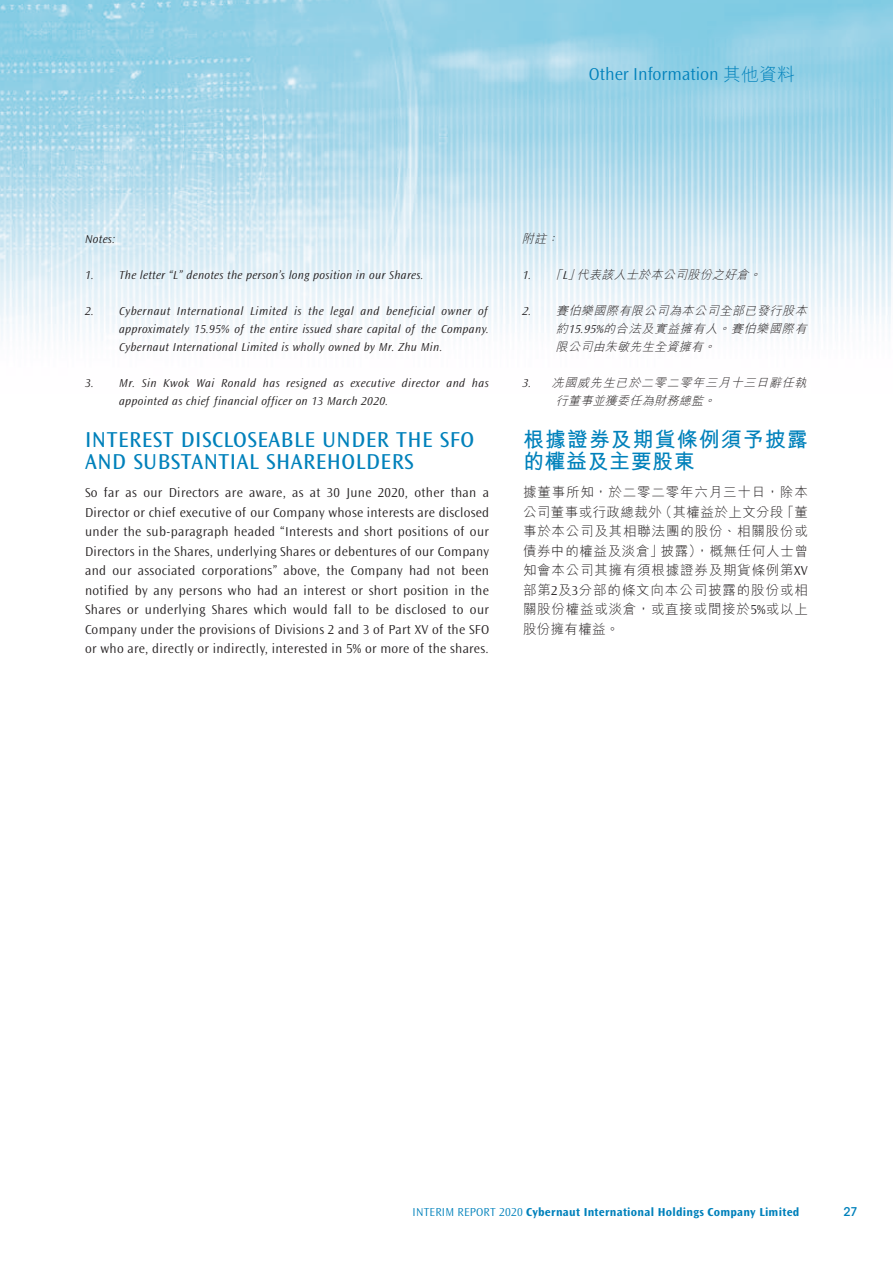
<style>
.page{position:relative;width:893px;height:1263px;background:#fff}
.page>*{position:absolute;margin:0;border:0;box-sizing:border-box;transform-origin:0 0}
.t1{font:22.5px/22.5px "Ocean Sans Std";letter-spacing:.025em;color:#0081bb}
.t2{font:700 21px/22.5px "M Hei HK";letter-spacing:.045em;color:#0081bb}
.t3{font:300 18px "Ocean Sans Std";color:#0081bb}
.t4{font:300 13.5px/19.5px "Ocean Sans Std";letter-spacing:.02em;color:#231f20;text-align:justify}
.t5{font:300 13.5px/19.5px "M Hei HK";letter-spacing:.06em;color:#231f20;text-align:justify}
.t6{font:italic 300 12px/18px "Ocean Sans Std";letter-spacing:.025em;color:#231f20}
.t7{font:italic 300 12px/18px "M Hei HK";color:#231f20;text-align:justify}
.t8{font:700 12px "Ocean Sans Std";letter-spacing:.02em;color:#0081bb}
.t9{font:500 12px "ITC Avant Garde Std";color:#0081bb}
.s1{font-family:"M Hei HK"}
.s2{font-family:"Ocean Sans Std"}
.s3{font-weight:300}
</style>
<div class="page">
<img style="left:0;top:0;width:893px;height:341px">
<h3 class="t3" style="left:589px;top:64px;width:208px">Other Information <span class="s1">其他資料</span></h3>
<p class="t6" style="left:85px;top:230px;width:32px">Notes:</p>
<p class="t6" style="left:85px;top:266px;width:340px">1. The letter “L” denotes the person’s long position in our Shares.</p>
<p class="t6" style="left:119px;top:302px;width:371px;text-indent:-34px">2. Cybernaut International Limited is the legal and beneficial owner of approximately 15.95% of the entire issued share capital of the Company.<br>Cybernaut International Limited is wholly owned by Mr. Zhu Min.</p>
<p class="t6" style="left:119px;top:374px;width:371px;text-indent:-34px">3. Mr. Sin Kwok Wai Ronald has resigned as executive director and has appointed as chief financial officer on 13 March 2020.</p>
<h1 class="t1" style="left:85px;top:428px;width:391px">INTEREST DISCLOSEABLE UNDER THE SFO<br>AND SUBSTANTIAL SHAREHOLDERS</h1>
<p class="t4" style="left:85px;top:483px;width:406px">So far as our Directors are aware, as at 30 June 2020, other than a Director or chief executive of our Company whose interests are disclosed under the sub-paragraph headed “Interests and short positions of our Directors in the Shares, underlying Shares or debentures of our Company and our associated corporations” above, the Company had not been notified by any persons who had an interest or short position in the Shares or underlying Shares which would fall to be disclosed to our Company under the provisions of Divisions 2 and 3 of Part XV of the SFO or who are, directly or indirectly, interested in 5% or more of the shares.</p>
<p class="t7" style="left:522px;top:229px;width:42px">附註：</p>
<p class="t7" style="left:522px;top:265px;width:245px"><span class="s2">1.</span> 「<span class="s2">L</span>」代表該人士於本公司股份之好倉。</p>
<p class="t7" style="left:556px;top:301px;width:257px;text-indent:-34px"><span class="s2">2.</span> 賽伯樂國際有限公司為本公司全部已發行股本約<span class="s2">15.95%</span>的合法及實益擁有人。賽伯樂國際有限公司由朱敏先生全資擁有。</p>
<p class="t7" style="left:556px;top:373px;width:257px;text-indent:-34px"><span class="s2">3.</span> 冼國威先生已於二零二零年三月十三日辭任執行董事並獲委任為財務總監。</p>
<h2 class="t2" style="left:523px;top:426px;width:286px">根據證券及期貨條例須予披露的權益及主要股東</h2>
<p class="t5" style="left:523px;top:482px;width:286px">據董事所知，於二零二零年六月三十日，除本公司董事或行政總裁外（其權益於上文分段「董事於本公司及其相聯法團的股份、相關股份或債券中的權益及淡倉」披露），概無任何人士曾知會本公司其擁有須根據證券及期貨條例第<span class="s2">XV</span>部第<span class="s2">2</span>及<span class="s2">3</span>分部的條文向本公司披露的股份或相關股份權益或淡倉，或直接或間接於<span class="s2">5%</span>或以上股份擁有權益。</p>
<p class="t8" style="left:412px;top:1205px;width:388px"><span class="s3">INTERIM REPORT 2020</span> Cybernaut International Holdings Company Limited</p>
<p class="t9" style="left:843px;top:1204px;width:16px">27</p>
</div>
